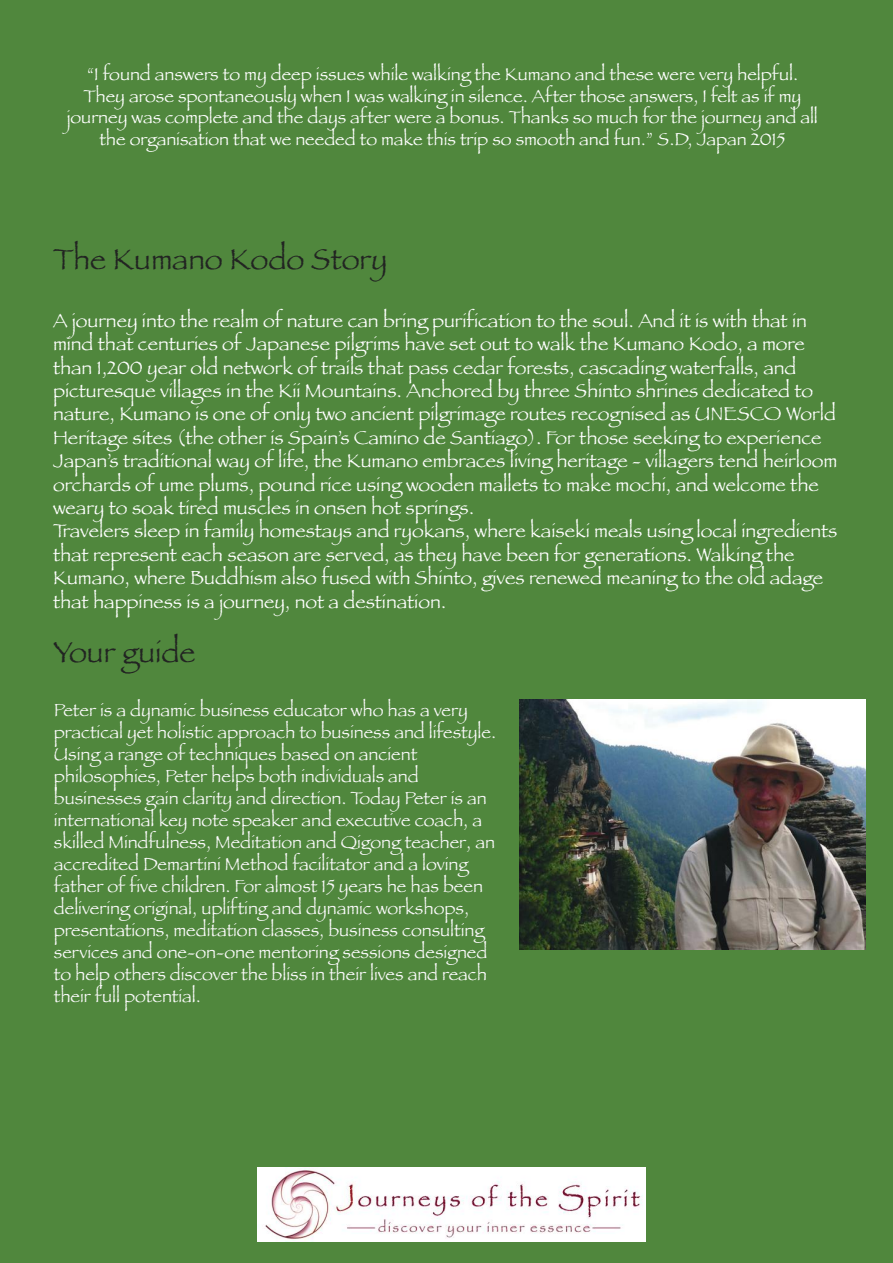
<style>
.page{position:relative;width:893px;height:1263px;background:#50873d}
.page>*{position:absolute;margin:0;border:0;box-sizing:border-box;transform-origin:0 0}
.t1{font:30.6px "Papyrus";color:#222422}
.t2{font:30px "Papyrus";color:#222422}
.t3{font:19.5px/23.4px "Papyrus";color:#fff}
.t4{font:18.3px/22px "Papyrus";color:#fbfafb}
.t5{font:18px/21.6px "Papyrus";color:#fff;text-align:center}
</style>
<div class="page">
<img style="left:257px;top:1167px;width:389px;height:74px">
<img style="left:519px;top:699px;width:346px;height:250px">
<p class="t5" style="left:67px;top:63px;width:753px">“I found answers to my deep issues while walking the Kumano and these were very helpful.<br>They arose spontaneously when I was walking in silence. After those answers, I felt as if my journey was complete and the days after were a bonus. Thanks so much for the journey and all the organisation that we needed to make this trip so smooth and fun.” S.D, Japan 2015</p>
<h2 class="t2" style="left:53px;top:241px;width:336px">The Kumano Kodo Story</h2>
<p class="t3" style="left:53px;top:308px;width:786px">A journey into the realm of nature can bring purification to the soul. And it is with that in mind that centuries of Japanese pilgrims have set out to walk the Kumano Kodo, a more than 1,200 year old network of trails that pass cedar forests, cascading waterfalls, and picturesque villages in the Kii Mountains. Anchored by three Shinto shrines dedicated to nature, Kumano is one of only two ancient pilgrimage routes recognised as UNESCO World Heritage sites (the other is Spain’s Camino de Santiago). For those seeking to experience Japan’s traditional way of life, the Kumano embraces living heritage - villagers tend heirloom orchards of ume plums, pound rice using wooden mallets to make mochi, and welcome the weary to soak tired muscles in onsen hot springs.<br>Travelers sleep in family homestays and ryokans, where kaiseki meals using local ingredients that represent each season are served, as they have been for generations. Walking the Kumano, where Buddhism also fused with Shinto, gives renewed meaning to the old adage that happiness is a journey, not a destination.</p>
<h1 class="t1" style="left:54px;top:633px;width:143px">Your guide</h1>
<p class="t4" style="left:54px;top:699px;width:444px">Peter is a dynamic business educator who has a very practical yet holistic approach to business and lifestyle.<br>Using a range of techniques based on ancient philosophies, Peter helps both individuals and businesses gain clarity and direction. Today Peter is an international key note speaker and executive coach, a skilled Mindfulness, Meditation and Qigong teacher, an accredited Demartini Method facilitator and a loving father of five children. For almost 15 years he has been delivering original, uplifting and dynamic workshops, presentations, meditation classes, business consulting services and one-on-one mentoring sessions designed to help others discover the bliss in their lives and reach their full potential.</p>
</div>
